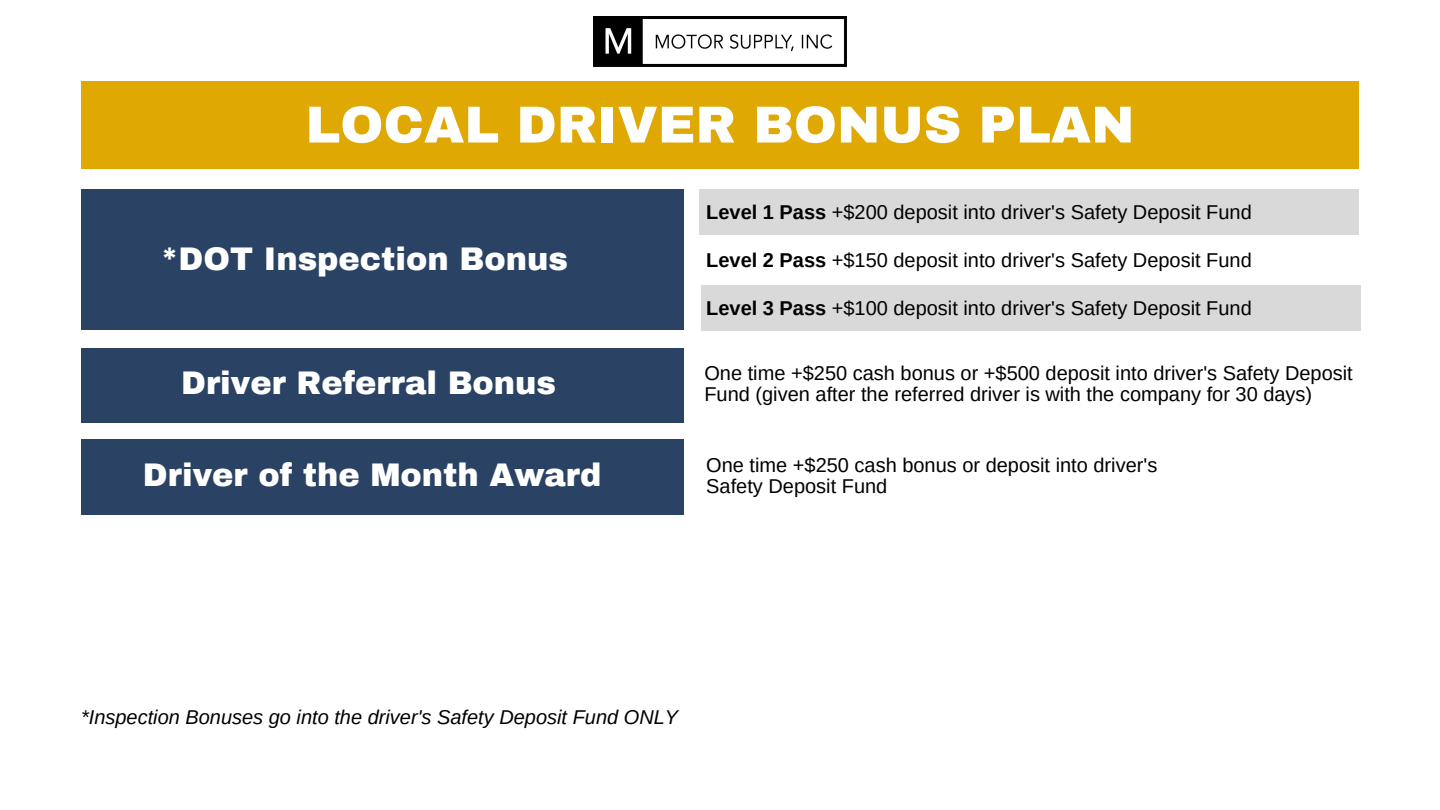
<style>
.page{position:relative;width:1440px;height:810px;background:#fff}
.page>*{position:absolute;margin:0;border:0;box-sizing:border-box;transform-origin:0 0}
.t1{font:900 52px "Archivo";color:#fff}
.t2{font:900 32px "Archivo";color:#fff}
.t3{font:20px/21px "Arimo";color:#000}
.t4{font:italic 20px "Arimo";color:#000}
.s1{font-weight:700}
</style>
<div class="page">
<div style="left:81px;top:81px;width:1278px;height:87px;background:#dfa803"></div>
<div style="left:81px;top:189px;width:602px;height:140px;background:#2a4364"></div>
<div style="left:81px;top:439px;width:602px;height:75px;background:#2a4364"></div>
<div style="left:81px;top:348px;width:602px;height:75px;background:#2a4364"></div>
<div style="left:701px;top:285px;width:660px;height:45px;background:#d9d9d9"></div>
<div style="left:699px;top:189px;width:660px;height:45px;background:#d9d9d9"></div>
<img style="left:594px;top:17px;width:253px;height:49px">
<h1 class="t1" style="left:305px;top:97px;width:831px">LOCAL DRIVER BONUS PLAN</h1>
<h2 class="t2" style="left:161px;top:242px;width:409px">*DOT Inspection Bonus</h2>
<p class="t3" style="left:706px;top:202px;width:547px"><span class="s1">Level 1 Pass</span> +$200 deposit into driver's Safety Deposit Fund</p>
<p class="t3" style="left:706px;top:249px;width:547px"><span class="s1">Level 2 Pass</span> +$150 deposit into driver's Safety Deposit Fund</p>
<p class="t3" style="left:706px;top:297px;width:547px"><span class="s1">Level 3 Pass</span> +$100 deposit into driver's Safety Deposit Fund</p>
<h2 class="t2" style="left:181px;top:366px;width:377px">Driver Referral Bonus</h2>
<p class="t3" style="left:704px;top:363px;width:650px">One time +$250 cash bonus or +$500 deposit into driver's Safety Deposit<br>Fund (given after the referred driver is with the company for 30 days)</p>
<h2 class="t2" style="left:143px;top:458px;width:460px">Driver of the Month Award</h2>
<p class="t3" style="left:706px;top:454px;width:453px">One time +$250 cash bonus or deposit into driver's</p>
<p class="t3" style="left:706px;top:475px;width:183px">Safety Deposit Fund</p>
<p class="t4" style="left:81px;top:706px;width:599px">*Inspection Bonuses go into the driver's Safety Deposit Fund ONLY</p>
</div>
